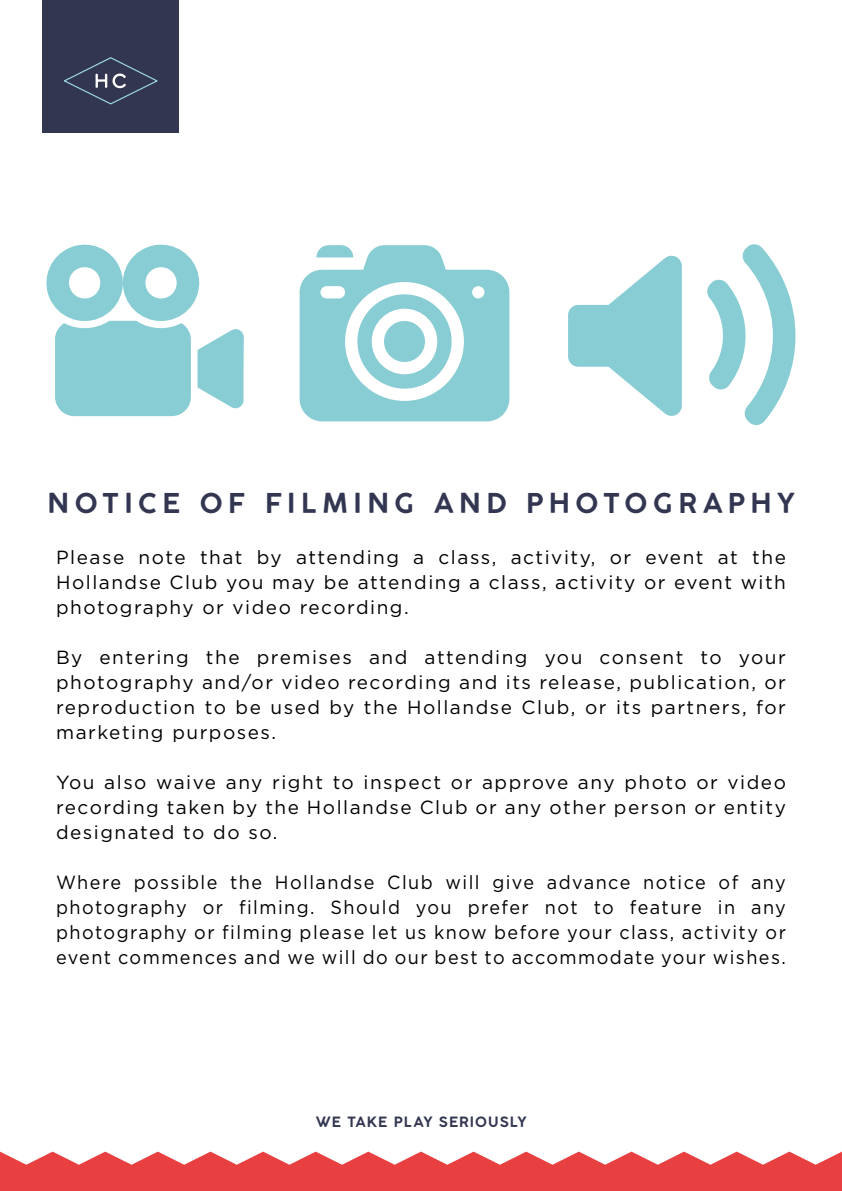
<style>
.page{position:relative;width:842px;height:1191px;background:#fff}
.page>*{position:absolute;margin:0;border:0;box-sizing:border-box;transform-origin:0 0}
.t1{font:700 27px "Coco Gothic";letter-spacing:.21em;color:#323651}
.t2{font:19px/25px "Gotham";letter-spacing:.08em;color:#000;text-align:justify}
.t3{font:19px/25px "Gotham";letter-spacing:.08em;color:#000;text-align:justify;scale:.95 1}
.t4{font:700 14px "Coco Gothic";letter-spacing:.08em;color:#323651}
</style>
<div class="page">
<svg style="left:0;top:1151px;width:842px;height:40px"></svg>
<div style="left:43px;top:0;width:136px;height:133px;background:#333651"></div>
<svg style="left:64px;top:57px;width:94px;height:48px"></svg>
<svg style="left:46px;top:245px;width:198px;height:171px"></svg>
<svg style="left:300px;top:245px;width:209px;height:176px"></svg>
<div style="left:384px;top:321px;width:41px;height:41px;background:#88cdd3;border-radius:50%"></div>
<svg style="left:568px;top:244px;width:227px;height:181px"></svg>
<h1 class="t1" style="left:48px;top:488px;width:748px">NOTICE OF FILMING AND PHOTOGRAPHY</h1>
<p class="t2" style="left:56px;top:544px;width:731px">Please note that by attending a class, activity, or event at the Hollandse Club you may be attending a class, activity or event with photography or video recording.</p>
<p class="t2" style="left:56px;top:644px;width:731px">By entering the premises and attending you consent to your photography and/or video recording and its release, publication, or reproduction to be used by the Hollandse Club, or its partners, for marketing purposes.</p>
<p class="t2" style="left:56px;top:769px;width:731px">You also waive any right to inspect or approve any photo or video recording taken by the Hollandse Club or any other person or entity designated to do so.</p>
<p class="t3" style="left:56px;top:869px;width:770px">Where possible the Hollandse Club will give advance notice of any photography or filming. Should you prefer not to feature in any photography or filming please let us know before your class, activity or event commences and we will do our best to accommodate your wishes.</p>
<p class="t4" style="left:316px;top:1113px;width:212px">WE TAKE PLAY SERIOUSLY</p>
</div>
